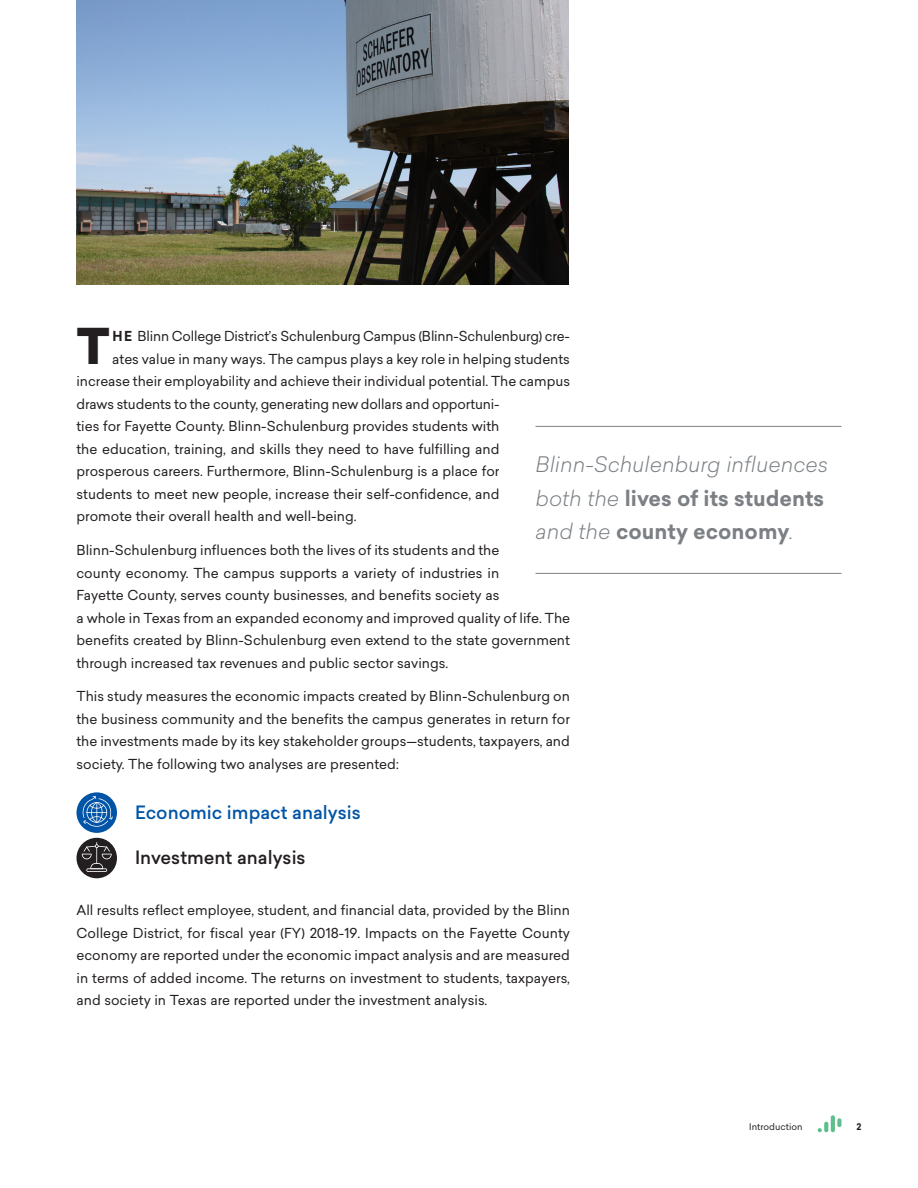
<style>
.page{position:relative;width:918px;height:1188px;background:#fff}
.page>*{position:absolute;margin:0;border:0;box-sizing:border-box;transform-origin:0 0}
.Drop_Cap{font:900 48.45px "Sailec";color:#231f20}
.Pull_quote{font:italic 300 21px/33.8px "Sailec";color:#7c8084}
.t1{font:500 18px "Sailec";color:#0154a6}
.t2{font:500 18px "Sailec";color:#231f20}
.Drop_Cap-2{font:13.5px/22.5px "Sailec";color:#231f20;text-align:justify}
.Bottom_Blurb{font:9px "Sailec";letter-spacing:.005em;color:#231f20}
.t3{font:700 9px "Sailec";color:#231f20}
.s1{font-weight:700}
.s2{font-weight:700;font-style:normal}
</style>
<div class="page">
<svg style="left:824px;top:1122px;width:4px;height:10px"></svg>
<hr style="left:831px;top:1115px;width:4px;height:17px;background:#5dbf8b;border-radius:2px">
<svg style="left:818px;top:1128px;width:4px;height:4px"></svg>
<svg style="left:837px;top:1118px;width:4px;height:9px"></svg>
<hr style="left:536px;top:426px;width:306px;height:1px;background:#7c8084">
<hr style="left:536px;top:573px;width:306px;height:1px;background:#7c8084">
<img style="left:76px;top:0;width:492px;height:285px">
<div style="left:76px;top:792px;width:41px;height:41px;background:#0154a6;border-radius:50%"></div>
<svg style="left:82px;top:796px;width:31px;height:31px"></svg>
<div style="left:76px;top:838px;width:41px;height:40px;background:#231f20;border-radius:50%"></div>
<svg style="left:86px;top:868px;width:21px;height:4px"></svg>
<svg style="left:82px;top:842px;width:30px;height:29px"></svg>
<p class="Drop_Cap" style="left:76px;top:311px;width:35px">T</p>
<p class="Drop_Cap-2" style="left:113px;top:325px;width:459px"><span class="s1">HE</span> Blinn College District’s Schulenburg Campus (Blinn-Schulenburg) cre-</p>
<p class="Drop_Cap-2" style="left:112px;top:347px;width:459px">ates value in many ways. The campus plays a key role in helping students</p>
<p class="Drop_Cap-2" style="left:76px;top:370px;width:495px">increase their employability and achieve their individual potential. The campus</p>
<p class="Drop_Cap-2" style="left:76px;top:392px;width:424px">draws students to the county, generating new dollars and opportuni-</p>
<p class="Drop_Cap-2" style="left:76px;top:415px;width:424px">ties for Fayette County. Blinn-Schulenburg provides students with</p>
<p class="Drop_Cap-2" style="left:76px;top:437px;width:424px">the education, training, and skills they need to have fulfilling and</p>
<p class="Drop_Cap-2" style="left:76px;top:460px;width:424px">prosperous careers. Furthermore, Blinn-Schulenburg is a place for</p>
<p class="Drop_Cap-2" style="left:76px;top:482px;width:425px">students to meet new people, increase their self-confidence, and</p>
<p class="Drop_Cap-2" style="left:76px;top:505px;width:282px">promote their overall health and well-being.</p>
<p class="Drop_Cap-2" style="left:76px;top:539px;width:495px;text-align:left">Blinn-Schulenburg influences both the lives of its students and the<br>county economy. The campus supports a variety of industries in<br>Fayette County, serves county businesses, and benefits society as<br>a whole in Texas from an expanded economy and improved quality of life. The benefits created by Blinn-Schulenburg even extend to the state government through increased tax revenues and public sector savings.</p>
<p class="Drop_Cap-2" style="left:76px;top:685px;width:495px">This study measures the economic impacts created by Blinn-Schulenburg on the business community and the benefits the campus generates in return for the investments made by its key stakeholder groups—students, taxpayers, and society. The following two analyses are presented:</p>
<p class="Pull_quote" style="left:536px;top:447px;width:294px">Blinn-Schulenburg influences both the <span class="s2">lives of its students </span>and the <span class="s2">county economy</span>.</p>
<p class="t1" style="left:135px;top:800px;width:227px">Economic impact analysis</p>
<p class="t2" style="left:135px;top:845px;width:172px">Investment analysis</p>
<p class="Drop_Cap-2" style="left:76px;top:899px;width:495px">All results reflect employee, student, and financial data, provided by the Blinn College District, for fiscal year (FY) 2018-19. Impacts on the Fayette County economy are reported under the economic impact analysis and are measured in terms of added income. The returns on investment to students, taxpayers, and society in Texas are reported under the investment analysis.</p>
<p class="Bottom_Blurb" style="left:749px;top:1120px;width:55px">Introduction</p>
<p class="t3" style="left:856px;top:1120px;width:6px">2</p>
</div>
